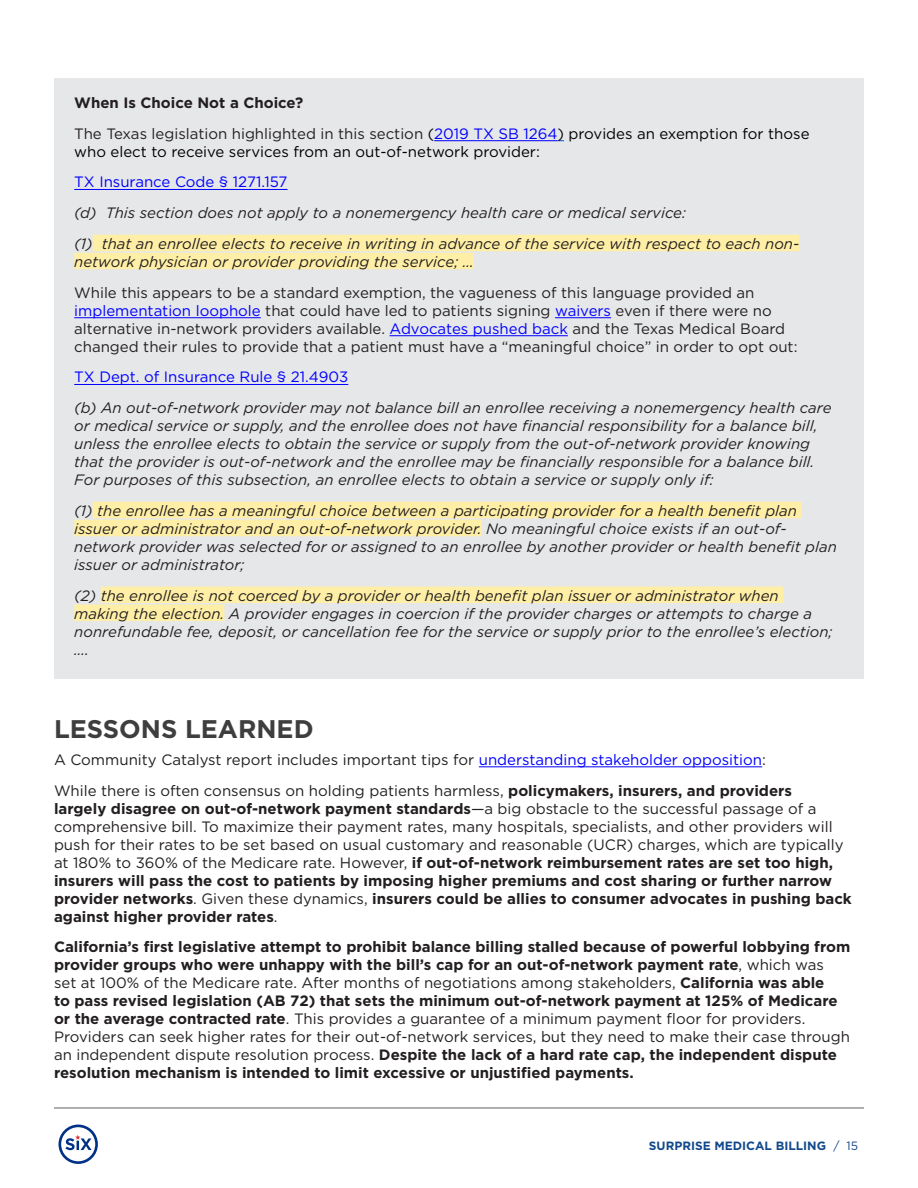
<style>
.page{position:relative;width:918px;height:1188px;background:#fff}
.page>*{position:absolute;margin:0;border:0;box-sizing:border-box;transform-origin:0 0}
.t1{font:700 25.5px "Gotham";color:#3e3e3f}
.Body_Text{font:italic 15px/18px "Gotham";color:#231f20}
.Body_Text-2{font:15px/18px "Gotham";color:#231f20}
.Body_Text-3{font:700 15px/18px "Gotham";color:#231f20}
.Body_Text-4{font:15px/18px "Gotham";color:#000}
.Body_Text-5{font:15px "Gotham";color:#00f}
.t2{font:700 12px "Gotham";color:#12498b}
.s1{color:#231f20}
.s2{color:#00f}
.s3{font-weight:700}
.s4{font-weight:400}
</style>
<div class="page">
<div style="left:54px;top:78px;width:810px;height:601px;background:#e6e7e9"></div>
<hr style="left:434px;top:140px;width:124px;height:1px;background:#00f">
<hr style="left:74px;top:189px;width:214px;height:1px;background:#00f">
<div style="left:93px;top:235px;width:706px;height:16px;background:#ffefa6"></div>
<div style="left:74px;top:253px;width:400px;height:16px;background:#ffefa6"></div>
<hr style="left:74px;top:317px;width:187px;height:1px;background:#00f">
<hr style="left:555px;top:317px;width:56px;height:1px;background:#00f">
<hr style="left:390px;top:335px;width:178px;height:1px;background:#00f">
<hr style="left:74px;top:384px;width:274px;height:1px;background:#00f">
<div style="left:93px;top:502px;width:709px;height:16px;background:#ffefa6"></div>
<div style="left:74px;top:520px;width:408px;height:16px;background:#ffefa6"></div>
<div style="left:101px;top:587px;width:682px;height:16px;background:#ffefa6"></div>
<div style="left:74px;top:605px;width:150px;height:16px;background:#ffefa6"></div>
<hr style="left:479px;top:767px;width:283px;height:1px;background:#00f">
<hr style="left:54px;top:1107px;width:810px;height:2px;background:#939698">
<svg style="left:59px;top:1125px;width:39px;height:39px"></svg>
<h4 class="Body_Text-3" style="left:74px;top:93px;width:231px">When Is Choice Not a Choice?</h4>
<p class="Body_Text-4" style="left:74px;top:124px;width:737px"><span class="s1">The Texas legislation highlighted in this section</span> (<span class="s2">2019 TX SB 1264</span>) provides an exemption for those who elect to receive services from an out-of-network provider:</p>
<p class="Body_Text-5" style="left:74px;top:174px;width:215px">TX Insurance Code § 1271.157</p>
<p class="Body_Text" style="left:74px;top:204px;width:613px">(d) This section does not apply to a nonemergency health care or medical service:</p>
<p class="Body_Text" style="left:74px;top:235px;width:727px">(1) that an enrollee elects to receive in writing in advance of the service with respect to each non&shy;network physician or provider providing the service; …</p>
<p class="Body_Text-2" style="left:74px;top:283px;width:725px">While this appears to be a standard exemption, the vagueness of this language provided an <span class="s2">implementation loophole</span> that could have led to patients signing <span class="s2">waivers</span> even if there were no alternative in-network providers available. <span class="s2">Advocates pushed back</span> and the Texas Medical Board changed their rules to provide that a patient must have a “meaningful choice” in order to opt out:</p>
<p class="Body_Text-5" style="left:74px;top:369px;width:276px">TX Dept. of Insurance Rule § 21.4903</p>
<p class="Body_Text" style="left:74px;top:399px;width:759px">(b) An out-of-network provider may not balance bill an enrollee receiving a nonemergency health care or medical service or supply, and the enrollee does not have financial responsibility for a balance bill, unless the enrollee elects to obtain the service or supply from the out-of-network provider knowing that the provider is out-of-network and the enrollee may be financially responsible for a balance bill.<br>For purposes of this subsection, an enrollee elects to obtain a service or supply only if:</p>
<p class="Body_Text" style="left:74px;top:502px;width:764px">(1) the enrollee has a meaningful choice between a participating provider for a health benefit plan issuer or administrator and an out-of-network provider. No meaningful choice exists if an out-of&shy;network provider was selected for or assigned to an enrollee by another provider or health benefit plan issuer or administrator;</p>
<p class="Body_Text" style="left:74px;top:586px;width:760px">(2) the enrollee is not coerced by a provider or health benefit plan issuer or administrator when making the election. A provider engages in coercion if the provider charges or attempts to charge a nonrefundable fee, deposit, or cancellation fee for the service or supply prior to the enrollee’s election; ….</p>
<h2 class="t1" style="left:54px;top:715px;width:261px">LESSONS LEARNED</h2>
<p class="Body_Text-2" style="left:54px;top:750px;width:714px">A Community Catalyst report includes important tips for <span class="s2">understanding stakeholder opposition</span>:</p>
<p class="Body_Text-2" style="left:54px;top:781px;width:799px">While there is often consensus on holding patients harmless, <span class="s3">policymakers, insurers, and providers<br>largely disagree on out-of-network payment standards</span>—a big obstacle to the successful passage of a comprehensive bill. To maximize their payment rates, many hospitals, specialists, and other providers will push for their rates to be set based on usual customary and reasonable (UCR) charges, which are typically at 180% to 360% of the Medicare rate. However, <span class="s3">if out-of-network reimbursement rates are set too high, insurers will pass the cost to patients by imposing higher premiums and cost sharing or further narrow provider networks</span>. Given these dynamics, <span class="s3">insurers could be allies to consumer advocates in pushing back against higher provider rates</span>.</p>
<p class="Body_Text-3" style="left:54px;top:938px;width:798px">California’s first legislative attempt to prohibit balance billing stalled because of powerful lobbying from provider groups who were unhappy with the bill’s cap for an out-of-network payment rate<span class="s4">, which was<br>set at 100% of the Medicare rate. After months of negotiations among stakeholders,</span> California was able<br>to pass revised legislation (AB 72) that sets the minimum out-of-network payment at 125% of Medicare or the average contracted rate<span class="s4">. This provides a guarantee of a minimum payment floor for providers.<br>Providers can seek higher rates for their out-of-network services, but they need to make their case through an independent dispute resolution process.</span> Despite the lack of a hard rate cap, the independent dispute resolution mechanism is intended to limit excessive or unjustified payments.</p>
<p class="t2" style="left:649px;top:1139px;width:211px">SURPRISE MEDICAL BILLING <span class="s4">/ 15</span></p>
</div>
